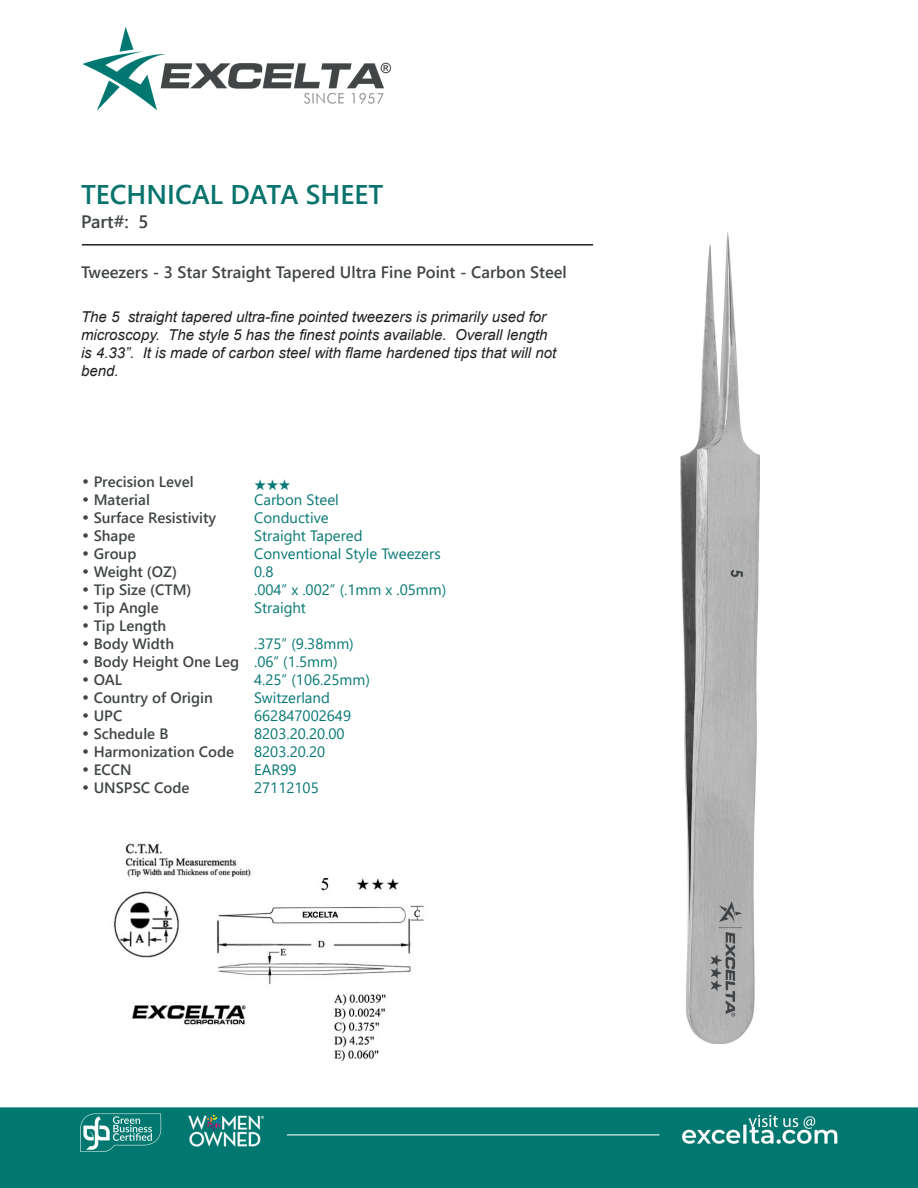
<style>
.page{position:relative;width:918px;height:1188px;background:#fff}
.page>*{position:absolute;margin:0;border:0;box-sizing:border-box;transform-origin:0 0}
.t1{font:700 27px "Yu Gothic UI";color:#08746d}
.t2{font:700 18px "Yu Gothic UI";color:#414546}
.t3{font:700 16.5px "Yu Gothic UI";color:#414546}
.CT_s_CTM{font:700 15px "Yu Gothic UI";color:#414546}
.CT_s_CTM-2{font:15px "Yu Gothic UI";color:#077874}
.t4{font:italic 15px/18px "Arial";color:#231f20}
.CT_s_CTM-3{font:15px "Zapf Ding Bats";color:#077874}
.s1{font-family:"Century Gothic";font-weight:400}
</style>
<div class="page">
<img style="left:0;top:27px;width:918px;height:1161px">
<img style="left:681px;top:232px;width:78px;height:812px">
<img style="left:108px;top:841px;width:326px;height:225px">
<hr style="left:82px;top:244px;width:511px;height:2px;background:#231f20">
<p class="t1" style="left:81px;top:178px;width:304px">TECHNICAL DATA SHEET</p>
<p class="t2" style="left:81px;top:212px;width:69px">Part#: 5</p>
<p class="t3" style="left:81px;top:262px;width:487px">Tweezers - 3 Star Straight Tapered Ultra Fine Point - Carbon Steel</p>
<p class="t4" style="left:81px;top:308px;width:477px">The 5 straight tapered ultra-fine pointed tweezers is primarily used for microscopy. The style 5 has the finest points available. Overall length is 4.33”. It is made of carbon steel with flame hardened tips that will not bend.</p>
<p class="CT_s_CTM" style="left:81px;top:473px;width:114px"><span class="s1">•</span> Precision Level</p>
<p class="CT_s_CTM-3" style="left:254px;top:476px;width:38px">★★★</p>
<p class="CT_s_CTM" style="left:81px;top:491px;width:70px"><span class="s1">•</span> Material</p>
<p class="CT_s_CTM-2" style="left:254px;top:485px;width:86px">Carbon Steel</p>
<p class="CT_s_CTM" style="left:81px;top:509px;width:137px"><span class="s1">•</span> Surface Resistivity</p>
<p class="CT_s_CTM-2" style="left:254px;top:503px;width:76px">Conductive</p>
<p class="CT_s_CTM" style="left:81px;top:527px;width:56px"><span class="s1">•</span> Shape</p>
<p class="CT_s_CTM-2" style="left:254px;top:521px;width:110px">Straight Tapered</p>
<p class="CT_s_CTM" style="left:81px;top:545px;width:57px"><span class="s1">•</span> Group</p>
<p class="CT_s_CTM-2" style="left:254px;top:539px;width:188px">Conventional Style Tweezers</p>
<p class="CT_s_CTM" style="left:81px;top:563px;width:98px"><span class="s1">•</span> Weight (OZ)</p>
<p class="CT_s_CTM-2" style="left:254px;top:557px;width:21px">0.8</p>
<p class="CT_s_CTM" style="left:81px;top:581px;width:112px"><span class="s1">•</span> Tip Size (CTM)</p>
<p class="CT_s_CTM-2" style="left:254px;top:575px;width:194px">.004” x .002” (.1mm x .05mm)</p>
<p class="CT_s_CTM" style="left:81px;top:599px;width:79px"><span class="s1">•</span> Tip Angle</p>
<p class="CT_s_CTM-2" style="left:254px;top:593px;width:53px">Straight</p>
<p class="CT_s_CTM" style="left:81px;top:617px;width:87px"><span class="s1">•</span> Tip Length</p>
<p class="CT_s_CTM" style="left:81px;top:635px;width:95px"><span class="s1">•</span> Body Width</p>
<p class="CT_s_CTM-2" style="left:254px;top:629px;width:101px">.375” (9.38mm)</p>
<p class="CT_s_CTM" style="left:81px;top:653px;width:160px"><span class="s1">•</span> Body Height One Leg</p>
<p class="CT_s_CTM-2" style="left:254px;top:647px;width:85px">.06” (1.5mm)</p>
<p class="CT_s_CTM" style="left:81px;top:671px;width:43px"><span class="s1">•</span> OAL</p>
<p class="CT_s_CTM-2" style="left:254px;top:665px;width:117px">4.25” (106.25mm)</p>
<p class="CT_s_CTM" style="left:81px;top:689px;width:133px"><span class="s1">•</span> Country of Origin</p>
<p class="CT_s_CTM-2" style="left:254px;top:683px;width:77px">Switzerland</p>
<p class="CT_s_CTM" style="left:81px;top:707px;width:43px"><span class="s1">•</span> UPC</p>
<p class="CT_s_CTM-2" style="left:254px;top:701px;width:99px">662847002649</p>
<p class="CT_s_CTM" style="left:81px;top:725px;width:89px"><span class="s1">•</span> Schedule B</p>
<p class="CT_s_CTM-2" style="left:254px;top:719px;width:92px">8203.20.20.00</p>
<p class="CT_s_CTM" style="left:81px;top:743px;width:155px"><span class="s1">•</span> Harmonization Code</p>
<p class="CT_s_CTM-2" style="left:254px;top:737px;width:73px">8203.20.20</p>
<p class="CT_s_CTM" style="left:81px;top:761px;width:52px"><span class="s1">•</span> ECCN</p>
<p class="CT_s_CTM-2" style="left:254px;top:755px;width:44px">EAR99</p>
<p class="CT_s_CTM" style="left:81px;top:779px;width:110px"><span class="s1">•</span> UNSPSC Code</p>
<p class="CT_s_CTM-2" style="left:254px;top:773px;width:66px">27112105</p>
</div>
